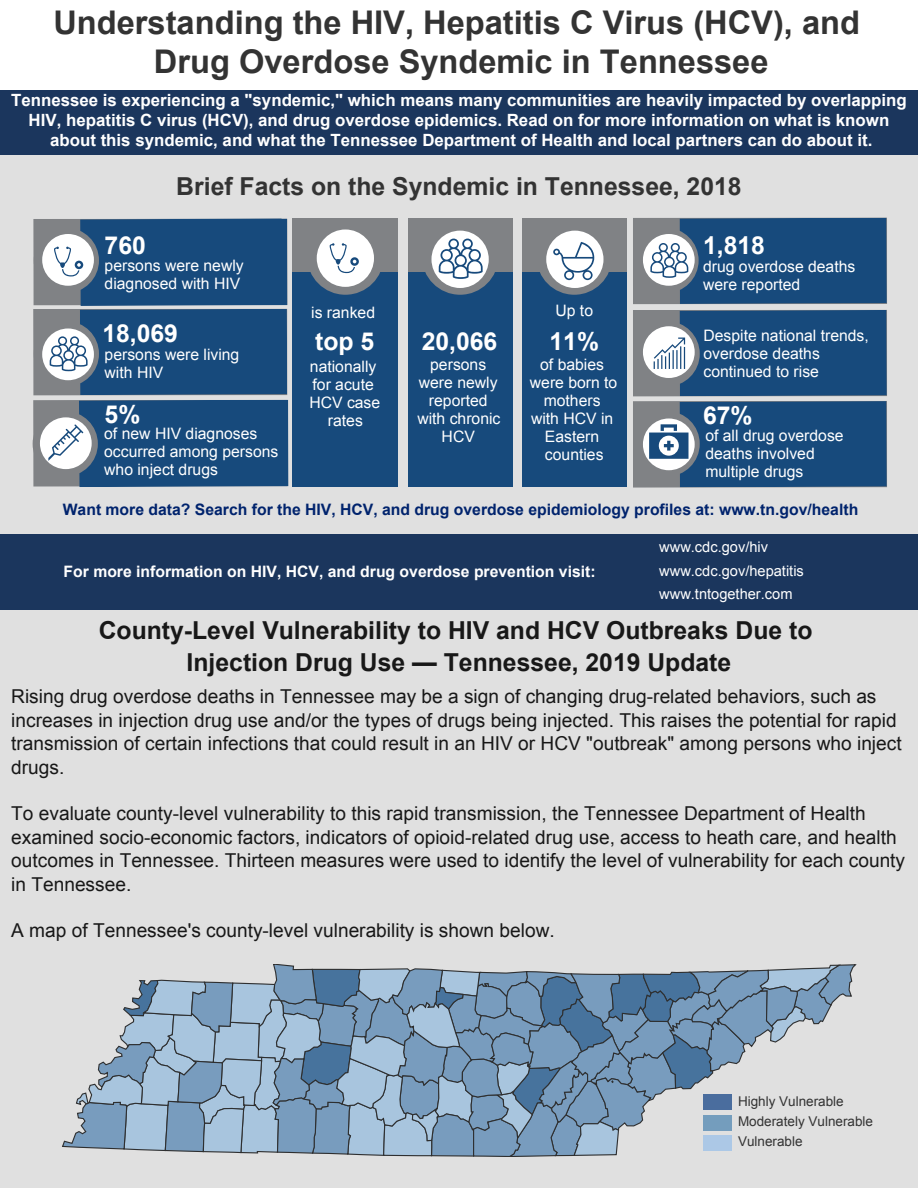
<style>
.page{position:relative;width:918px;height:1188px;background:#fff}
.page>*{position:absolute;margin:0;border:0;box-sizing:border-box;transform-origin:0 0}
.t1{font:700 32.7px/39.3px "Arial";color:#333;text-align:center}
.t2{font:700 24.75px/31.5px "Arial";color:#181818;text-align:center}
.t3{font:700 24.75px "Arial";color:#333}
.t4{font:700 24.75px "Arial";color:#fff}
.t5{font:19.2px/23.7px "Arial";color:#181818}
.t6{font:700 16.8px/20.2px "Arial";color:#fff;text-align:center}
.t7{font:15.75px/18px "Arial";color:#fff}
.t8{font:700 15.75px "Arial";color:#00236d}
.t9{font:700 15.75px "Arial";color:#fff}
.t10{font:14.7px/22.5px "Arial";color:#fff}
.t11{font:13.5px/20.2px "Arial";color:#333}
</style>
<div class="page">
<div style="left:0;top:147px;width:918px;height:536px;background:#e0e0e0"></div>
<div style="left:0;top:596px;width:918px;height:592px;background:#e0e0e0"></div>
<div style="left:293px;top:218px;width:105px;height:267px;background:#808285"></div>
<div style="left:293px;top:272px;width:105px;height:215px;background:#174a7c"></div>
<div style="left:307px;top:218px;width:77px;height:77px;background:#808285;border-radius:50%"></div>
<div style="left:0;top:90px;width:918px;height:64px;background:#1b365d"></div>
<div style="left:0;top:534px;width:918px;height:76px;background:#1b365d"></div>
<div style="left:317px;top:229px;width:57px;height:58px;background:#fff;border-radius:50%"></div>
<svg style="left:330px;top:243px;width:29px;height:30px"></svg>
<div style="left:408px;top:218px;width:105px;height:267px;background:#808285"></div>
<div style="left:408px;top:272px;width:105px;height:215px;background:#174a7c"></div>
<div style="left:422px;top:218px;width:76px;height:77px;background:#808285;border-radius:50%"></div>
<div style="left:431px;top:231px;width:58px;height:57px;background:#fff;border-radius:50%"></div>
<svg style="left:439px;top:239px;width:44px;height:40px"></svg>
<div style="left:522px;top:218px;width:105px;height:267px;background:#808285"></div>
<div style="left:522px;top:272px;width:105px;height:215px;background:#174a7c"></div>
<div style="left:537px;top:219px;width:75px;height:76px;background:#808285;border-radius:50%"></div>
<div style="left:546px;top:231px;width:58px;height:57px;background:#fff;border-radius:50%"></div>
<svg style="left:553px;top:242px;width:41px;height:38px"></svg>
<div style="left:33px;top:309px;width:254px;height:87px;background:#808285"></div>
<div style="left:33px;top:219px;width:255px;height:86px;background:#808285"></div>
<div style="left:42px;top:328px;width:52px;height:52px;background:#fff;border-radius:50%"></div>
<div style="left:42px;top:234px;width:52px;height:52px;background:#fff;border-radius:50%"></div>
<div style="left:33px;top:400px;width:254px;height:87px;background:#808285"></div>
<div style="left:40px;top:417px;width:52px;height:52px;background:#fff;border-radius:50%"></div>
<div style="left:633px;top:217px;width:254px;height:87px;background:#808285"></div>
<div style="left:643px;top:234px;width:52px;height:52px;background:#fff;border-radius:50%"></div>
<svg style="left:650px;top:218px;width:237px;height:86px;background:#315c86"></svg>
<div style="left:633px;top:310px;width:254px;height:87px;background:#808285"></div>
<div style="left:633px;top:401px;width:254px;height:87px;background:#808285"></div>
<div style="left:643px;top:326px;width:52px;height:52px;background:#fff;border-radius:50%"></div>
<div style="left:643px;top:418px;width:52px;height:52px;background:#fff;border-radius:50%"></div>
<svg style="left:48px;top:218px;width:241px;height:269px"></svg>
<svg style="left:649px;top:310px;width:238px;height:177px"></svg>
<svg style="left:62px;top:964px;width:795px;height:192px"></svg>
<div style="left:703px;top:1095px;width:28px;height:15px;background:#4a6d9e"></div>
<div style="left:703px;top:1135px;width:28px;height:16px;background:#acc8e6"></div>
<div style="left:703px;top:1115px;width:28px;height:16px;background:#749dbd"></div>
<h1 class="t1" style="left:53px;top:4px;width:808px">Understanding the HIV, Hepatitis C Virus (HCV), and<br>Drug Overdose Syndemic in Tennessee</h1>
<p class="t6" style="left:11px;top:90px;width:897px">Tennessee is experiencing a "syndemic," which means many communities are heavily impacted by overlapping<br>HIV, hepatitis C virus (HCV), and drug overdose epidemics. Read on for more information on what is known about this syndemic, and what the Tennessee Department of Health and local partners can do about it.</p>
<p class="t3" style="left:176px;top:169px;width:567px">Brief Facts on the Syndemic in Tennessee, 2018</p>
<p class="t4" style="left:117px;top:226px;width:43px">760</p>
<p class="t7" style="left:116px;top:255px;width:141px">persons were newly diagnosed with HIV</p>
<p class="t4" style="left:105px;top:229px;width:43px">760</p>
<p class="t7" style="left:105px;top:257px;width:141px">persons were newly diagnosed with HIV</p>
<p class="t4" style="left:102px;top:317px;width:77px">18,069</p>
<p class="t7" style="left:105px;top:346px;width:136px">persons were living</p>
<p class="t7" style="left:105px;top:364px;width:60px">with HIV</p>
<p class="t4" style="left:105px;top:398px;width:37px">5%</p>
<p class="t7" style="left:104px;top:424px;width:176px">of new HIV diagnoses occurred among persons who inject drugs</p>
<p class="t7" style="left:311px;top:304px;width:65px">is ranked</p>
<p class="t4" style="left:315px;top:325px;width:61px">top 5</p>
<p class="t7" style="left:309px;top:358px;width:72px;text-align:center">nationally for acute<br>HCV case rates</p>
<p class="t4" style="left:422px;top:325px;width:77px">20,066</p>
<p class="t7" style="left:417px;top:356px;width:85px;text-align:center">persons were newly reported with chronic<br>HCV</p>
<p class="t7" style="left:555px;top:302px;width:39px">Up to</p>
<p class="t7" style="left:530px;top:356px;width:89px;text-align:center">of babies were born to mothers with HCV in<br>Eastern counties</p>
<p class="t4" style="left:550px;top:325px;width:51px">11%</p>
<p class="t4" style="left:703px;top:229px;width:63px">1,818</p>
<p class="t7" style="left:703px;top:258px;width:154px">drug overdose deaths were reported</p>
<p class="t7" style="left:703px;top:327px;width:167px">Despite national trends, overdose deaths continued to rise</p>
<p class="t4" style="left:703px;top:399px;width:51px">67%</p>
<p class="t7" style="left:705px;top:427px;width:140px">of all drug overdose deaths involved multiple drugs</p>
<p class="t8" style="left:63px;top:499px;width:797px">Want more data? Search for the HIV, HCV, and drug overdose epidemiology profiles at: www.tn.gov/health</p>
<p class="t9" style="left:64px;top:561px;width:534px">For more information on HIV, HCV, and drug overdose prevention visit:</p>
<p class="t10" style="left:659px;top:536px;width:110px">www.cdc.gov/hiv</p>
<p class="t10" style="left:659px;top:560px;width:146px">www.cdc.gov/hepatitis www.tntogether.com</p>
<p class="t2" style="left:99px;top:615px;width:715px">County-Level Vulnerability to HIV and HCV Outbreaks Due to<br>Injection Drug Use — Tennessee, 2019 Update</p>
<p class="t5" style="left:11px;top:685px;width:892px">Rising drug overdose deaths in Tennessee may be a sign of changing drug-related behaviors, such as increases in injection drug use and/or the types of drugs being injected. This raises the potential for rapid transmission of certain infections that could result in an HIV or HCV "outbreak" among persons who inject drugs.</p>
<p class="t5" style="left:11px;top:802px;width:895px">To evaluate county-level vulnerability to this rapid transmission, the Tennessee Department of Health examined socio-economic factors, indicators of opioid-related drug use, access to heath care, and health outcomes in Tennessee. Thirteen measures were used to identify the level of vulnerability for each county in Tennessee.</p>
<p class="t5" style="left:11px;top:919px;width:545px">A map of Tennessee's county-level vulnerability is shown below.</p>
<p class="t11" style="left:738px;top:1091px;width:137px">Highly Vulnerable<br>Moderately Vulnerable<br>Vulnerable</p>
</div>
